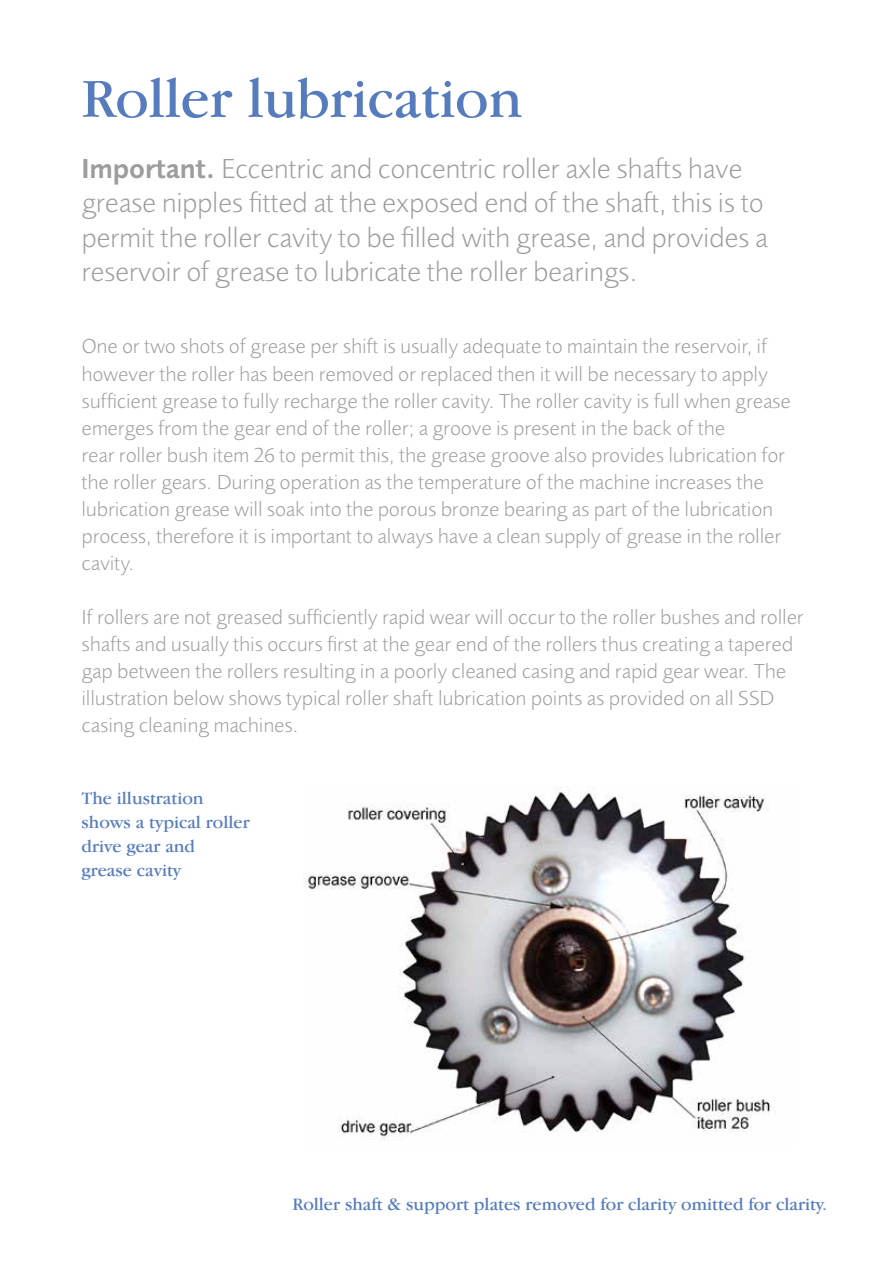
<style>
.page{position:relative;width:893px;height:1263px;background:#fff}
.page>*{position:absolute;margin:0;border:0;box-sizing:border-box;transform-origin:0 0}
.t1{font:57px "Garamond IT Cby BT";color:#577cbd}
.t2{font:300 28.5px/34.2px "Foundry Sans";letter-spacing:-.005em;color:#9d9d9c}
.t3{font:300 21px/27px "Foundry Sans";color:#9d9d9c}
.t4{font:18px/24px "Garamond IT Cby BT";color:#577cbd}
.s1{font-weight:600}
</style>
<div class="page">
<img style="left:303px;top:786px;width:468px;height:355px">
<h1 class="t1" style="left:81px;top:65px;width:442px">Roller lubrication</h1>
<p class="t2" style="left:81px;top:151px;width:688px"><span class="s1">Important.</span> Eccentric and concentric roller axle shafts have grease nipples fitted at the exposed end of the shaft, this is to permit the roller cavity to be filled with grease, and provides a reservoir of grease to lubricate the roller bearings.</p>
<p class="t3" style="left:81px;top:333px;width:711px">One or two shots of grease per shift is usually adequate to maintain the reservoir, if however the roller has been removed or replaced then it will be necessary to apply sufficient grease to fully recharge the roller cavity. The roller cavity is full when grease emerges from the gear end of the roller; a groove is present in the back of the<br>rear roller bush item 26 to permit this, the grease groove also provides lubrication for the roller gears. During operation as the temperature of the machine increases the lubrication grease will soak into the porous bronze bearing as part of the lubrication process, therefore it is important to always have a clean supply of grease in the roller cavity.</p>
<p class="t3" style="left:81px;top:603px;width:724px">If rollers are not greased sufficiently rapid wear will occur to the roller bushes and roller shafts and usually this occurs first at the gear end of the rollers thus creating a tapered gap between the rollers resulting in a poorly cleaned casing and rapid gear wear. The illustration below shows typical roller shaft lubrication points as provided on all SSD casing cleaning machines.</p>
<p class="t4" style="left:81px;top:785px;width:170px">The illustration shows a typical roller drive gear and grease cavity</p>
<p class="t4" style="left:293px;top:1192px;width:536px">Roller shaft &amp; support plates removed for clarity omitted for clarity.</p>
</div>
